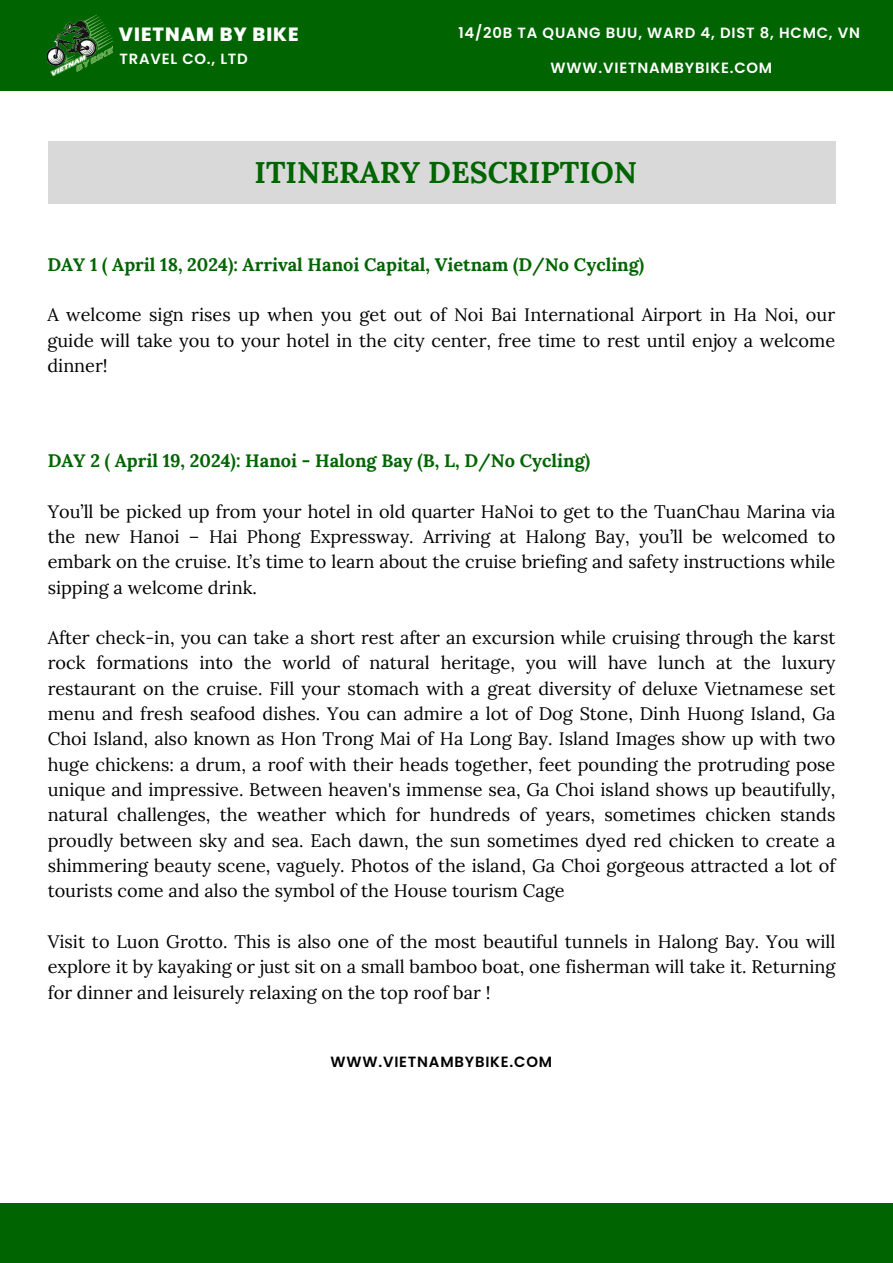
<style>
.page{position:relative;width:893px;height:1263px;background:#fff}
.page>*{position:absolute;margin:0;border:0;box-sizing:border-box;transform-origin:0 0}
.t1{font:700 30px "Lora";color:#006400}
.t2{font:800 19.12px "Poppins";letter-spacing:.055em;color:#fefefe}
.t3{font:18.08px/25.3px "Lora";color:#000;text-align:justify}
.t4{font:700 18.08px "Lora";color:#006400}
.t5{font:600 14.85px "Poppins";letter-spacing:.055em;color:#fefefe}
.t6{font:600 14.85px "Poppins";letter-spacing:.055em;color:#000}
.t7{font:600 14.77px "Poppins";letter-spacing:.055em;color:#fefefe}
</style>
<div class="page">
<div style="left:0;top:0;width:893px;height:91px;background:#006400"></div>
<div style="left:0;top:1204px;width:893px;height:59px;background:#006400"></div>
<div style="left:48px;top:141px;width:787px;height:62px;background:#d9d9d9"></div>
<img style="left:47px;top:14px;width:65px;height:63px">
<p class="t2" style="left:119px;top:20px;width:181px">VIETNAM BY BIKE</p>
<p class="t7" style="left:120px;top:49px;width:130px">TRAVEL CO., LTD</p>
<p class="t5" style="left:458px;top:22px;width:403px">14/20B TA QUANG BUU, WARD 4, DIST 8, HCMC, VN</p>
<p class="t5" style="left:550px;top:57px;width:223px">WWW.VIETNAMBYBIKE.COM</p>
<p class="t1" style="left:254px;top:153px;width:384px">ITINERARY DESCRIPTION</p>
<p class="t4" style="left:47px;top:253px;width:598px">DAY 1 ( April 18, 2024): Arrival Hanoi Capital, Vietnam (D/No Cycling)</p>
<p class="t3" style="left:47px;top:302px;width:789px">A welcome sign rises up when you get out of Noi Bai International Airport in Ha Noi, our guide will take you to your hotel in the city center, free time to rest until enjoy a welcome dinner!</p>
<p class="t4" style="left:48px;top:449px;width:544px">DAY 2 ( April 19, 2024): Hanoi - Halong Bay (B, L, D/No Cycling)</p>
<p class="t3" style="left:48px;top:498px;width:789px">You’ll be picked up from your hotel in old quarter HaNoi to get to the TuanChau Marina via the new Hanoi – Hai Phong Expressway. Arriving at Halong Bay, you’ll be welcomed to embark on the cruise. It’s time to learn about the cruise briefing and safety instructions while sipping a welcome drink.</p>
<p class="t3" style="left:48px;top:625px;width:789px">After check-in, you can take a short rest after an excursion while cruising through the karst rock formations into the world of natural heritage, you will have lunch at the luxury restaurant on the cruise. Fill your stomach with a great diversity of deluxe Vietnamese set menu and fresh seafood dishes. You can admire a lot of Dog Stone, Dinh Huong Island, Ga Choi Island, also known as Hon Trong Mai of Ha Long Bay. Island Images show up with two huge chickens: a drum, a roof with their heads together, feet pounding the protruding pose unique and impressive. Between heaven's immense sea, Ga Choi island shows up beautifully, natural challenges, the weather which for hundreds of years, sometimes chicken stands proudly between sky and sea. Each dawn, the sun sometimes dyed red chicken to create a shimmering beauty scene, vaguely. Photos of the island, Ga Choi gorgeous attracted a lot of tourists come and also the symbol of the House tourism Cage</p>
<p class="t3" style="left:48px;top:929px;width:789px">Visit to Luon Grotto. This is also one of the most beautiful tunnels in Halong Bay. You will explore it by kayaking or just sit on a small bamboo boat, one fisherman will take it. Returning for dinner and leisurely relaxing on the top roof bar !</p>
<p class="t6" style="left:330px;top:1051px;width:223px">WWW.VIETNAMBYBIKE.COM</p>
</div>
